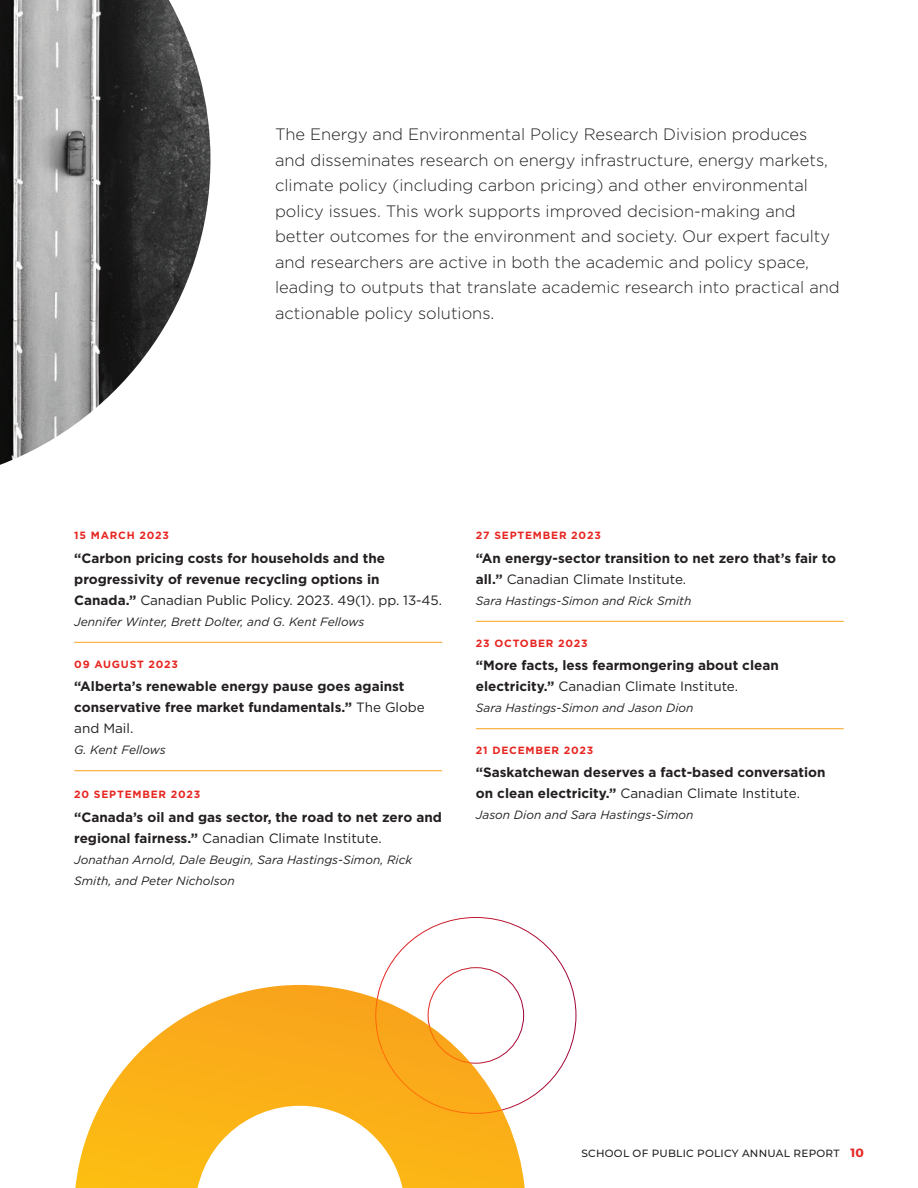
<style>
.page{position:relative;width:918px;height:1188px;background:#fff}
.page>*{position:absolute;margin:0;border:0;box-sizing:border-box;transform-origin:0 0}
.Intro{font:300 16.5px/25.5px "Gotham HTF";color:#231f20}
.body_with_line{font:700 13.5px/21px "Gotham HTF";color:#231f20}
.Body{font:700 13.5px/21px "Gotham HTF";color:#231f20}
.body_with_line-2{font:italic 12px "Gotham HTF";color:#231f20}
.Body-2{font:italic 12px/21px "Gotham HTF";color:#231f20}
.Dates{font:700 10.5px "Gotham HTF";letter-spacing:.075em;color:#e72621}
.t1{font:500 10.5px "Montserrat";letter-spacing:.025em;color:#231f20}
.s1{font-weight:400}
.s2{font-weight:700;font-size:12px;color:#e42625}
</style>
<div class="page">
<img style="left:0;top:0;width:210px;height:465px">
<svg style="left:75px;top:985px;width:450px;height:203px"></svg>
<hr style="left:74px;top:642px;width:368px;height:1px;background:#f9a31b">
<hr style="left:74px;top:770px;width:368px;height:1px;background:#f9a31b">
<hr style="left:476px;top:621px;width:368px;height:1px;background:#f9a31b">
<hr style="left:476px;top:728px;width:368px;height:1px;background:#f9a31b">
<p class="Intro" style="left:275px;top:121px;width:566px">The Energy and Environmental Policy Research Division produces and disseminates research on energy infrastructure, energy markets, climate policy (including carbon pricing) and other environmental policy issues. This work supports improved decision-making and better outcomes for the environment and society. Our expert faculty and researchers are active in both the academic and policy space, leading to outputs that translate academic research into practical and actionable policy solutions.</p>
<p class="Dates" style="left:74px;top:529px;width:96px">15 MARCH 2023</p>
<p class="body_with_line" style="left:74px;top:547px;width:369px">“Carbon pricing costs for households and the progressivity of revenue recycling options in<br>Canada.” <span class="s1">Canadian Public Policy. 2023. 49(1). pp. 13-45.</span></p>
<p class="body_with_line-2" style="left:74px;top:615px;width:292px">Jennifer Winter, Brett Dolter, and G. Kent Fellows</p>
<p class="Dates" style="left:74px;top:658px;width:105px">09 AUGUST 2023</p>
<p class="body_with_line" style="left:74px;top:675px;width:352px">“Alberta’s renewable energy pause goes against conservative free market fundamentals.” <span class="s1">The Globe and Mail.</span></p>
<p class="body_with_line-2" style="left:74px;top:743px;width:93px">G. Kent Fellows</p>
<p class="Dates" style="left:74px;top:789px;width:128px">20 SEPTEMBER 2023</p>
<p class="Body" style="left:74px;top:806px;width:369px">“Canada’s oil and gas sector, the road to net zero and regional fairness.” <span class="s1">Canadian Climate Institute.</span></p>
<p class="Body-2" style="left:74px;top:849px;width:340px">Jonathan Arnold, Dale Beugin, Sara Hastings-Simon, Rick<br>Smith, and Peter Nicholson</p>
<p class="Dates" style="left:476px;top:529px;width:126px">27 SEPTEMBER 2023</p>
<p class="body_with_line" style="left:476px;top:547px;width:362px">“An energy-sector transition to net zero that’s fair to all.” <span class="s1">Canadian Climate Institute.</span></p>
<p class="body_with_line-2" style="left:476px;top:594px;width:217px">Sara Hastings-Simon and Rick Smith</p>
<p class="Dates" style="left:476px;top:637px;width:113px">23 OCTOBER 2023</p>
<p class="body_with_line" style="left:476px;top:654px;width:304px">“More facts, less fearmongering about clean electricity.” <span class="s1">Canadian Climate Institute.</span></p>
<p class="body_with_line-2" style="left:476px;top:701px;width:219px">Sara Hastings-Simon and Jason Dion</p>
<p class="Dates" style="left:476px;top:744px;width:119px">21 DECEMBER 2023</p>
<p class="Body" style="left:476px;top:762px;width:351px">“Saskatchewan deserves a fact-based conversation on clean electricity.” <span class="s1">Canadian Climate Institute.</span></p>
<p class="Body-2" style="left:476px;top:805px;width:219px">Jason Dion and Sara Hastings-Simon</p>
<p class="t1" style="left:581px;top:1146px;width:284px">SCHOOL OF PUBLIC POLICY ANNUAL REPORT <span class="s2">10</span></p>
</div>
